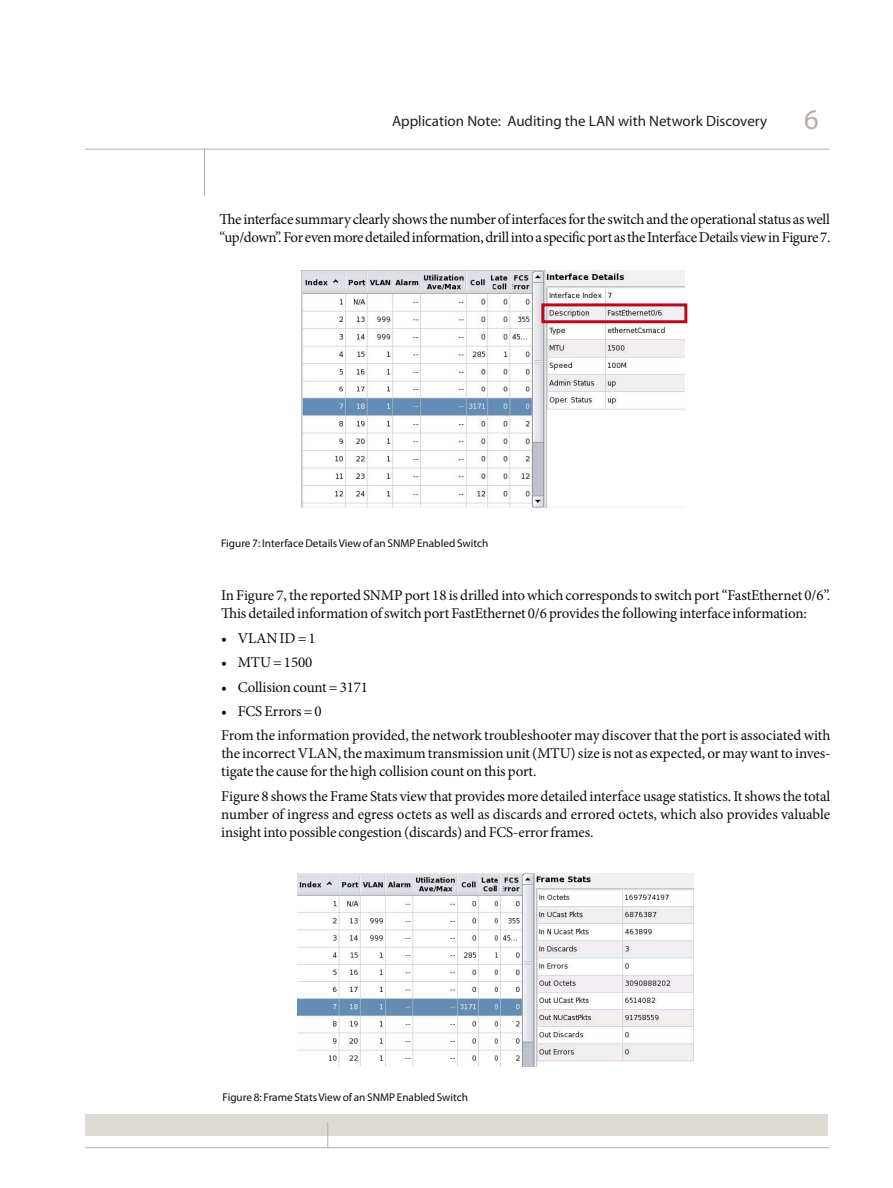
<style>
.page{position:relative;width:893px;height:1188px;background:#fff}
.page>*{position:absolute;margin:0;border:0;box-sizing:border-box;transform-origin:0 0}
.t1{font:28.5px "Myriad Pro";color:#b8ada1}
.t2{font:15px/18px "Minion Pro";letter-spacing:-.01em;color:#110a0c}
.t3{font:15px "Myriad Pro";color:#231f20}
.t4{font:11.25px "Myriad Pro";color:#110a0c}
</style>
<div class="page">
<div style="left:85px;top:1114px;width:743px;height:21px;background:#dcdad3"></div>
<hr style="left:85px;top:1147px;width:744px;height:1px;background:#b8ada1">
<svg style="left:327px;top:1123px;width:1px;height:24px"></svg>
<hr style="left:85px;top:149px;width:744px;height:1px;background:#b8ada1">
<hr style="left:204px;top:149px;width:1px;height:47px;background:#b8ada1">
<img style="left:302px;top:271px;width:382px;height:236px">
<div style="left:541px;top:303px;width:146px;height:20px;border:3px solid #b50e1a"></div>
<img style="left:298px;top:874px;width:395px;height:193px">
<p class="t3" style="left:392px;top:112px;width:377px">Application Note: Auditing the LAN with Network Discovery</p>
<h1 class="t1" style="left:804px;top:101px;width:16px">6</h1>
<p class="t2" style="left:219px;top:210px;width:612px">The interface summary clearly shows the number of interfaces for the switch and the operational status as well “up/down”.For evenmoredetailedinformation,drillintoaspecificportasthe InterfaceDetailsviewinFigure7.</p>
<p class="t4" style="left:221px;top:537px;width:269px">Figure 7: Interface Details View of an SNMP Enabled Switch</p>
<p class="t2" style="left:221px;top:587px;width:611px">In Figure 7,the reported SNMP port 18 is drilled intowhich correspondsto switch port“FastEthernet 0/6”.<br>This detailed information ofswitch port FastEthernet 0/6 providesthe following interface information:</p>
<p class="t2" style="left:221px;top:629px;width:96px">• VLANID=1</p>
<p class="t2" style="left:221px;top:653px;width:93px">• MTU=1500</p>
<p class="t2" style="left:221px;top:678px;width:148px">• Collision count=3171</p>
<p class="t2" style="left:221px;top:699px;width:611px;line-height:24.3px">• FCSErrors=0<br>From the information provided,the network troubleshooter may discoverthat the port is associatedwith</p>
<p class="t2" style="left:221px;top:745px;width:611px">the incorrect VLAN,the maximum transmission unit(MTU)size is not as expected, or maywantto inves&shy;tigate the cause for the high collision count on this port.</p>
<p class="t2" style="left:221px;top:787px;width:611px;text-align:justify">Figure 8 showsthe Frame Stats viewthat provides more detailed interface usage statistics.Itshowsthe total number of ingress and egress octets as well as discards and errored octets, which also provides valuable insightinto possible congestion (discards) and FCS-errorframes.</p>
<p class="t4" style="left:223px;top:1090px;width:247px">Figure 8: Frame Stats View of an SNMP Enabled Switch</p>
</div>
